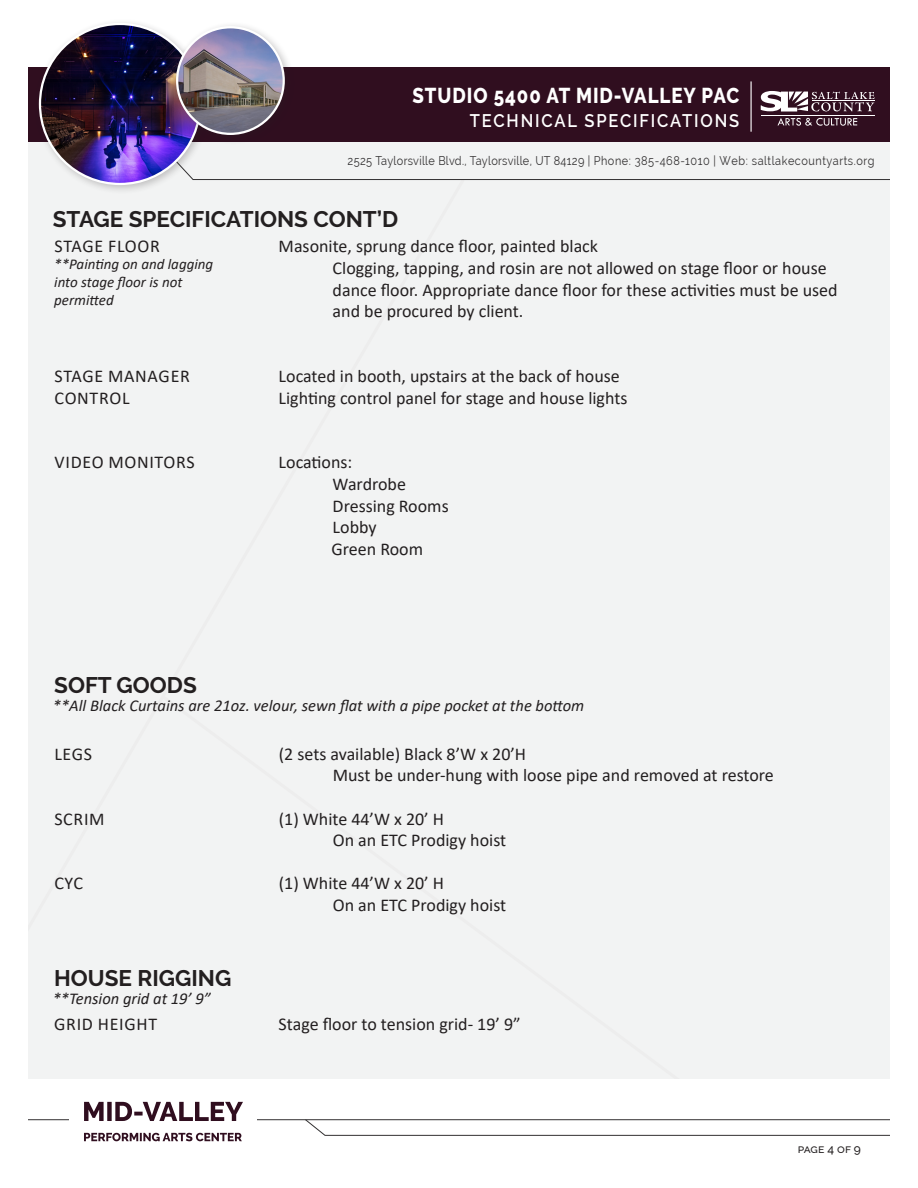
<style>
.page{position:relative;width:918px;height:1188px;background:#fff}
.page>*{position:absolute;margin:0;border:0;box-sizing:border-box;transform-origin:0 0}
.t1{font:700 22.5px "Raleway";color:#231f20}
.t2{font:800 21.45px "Raleway";letter-spacing:.05em;color:#fff;scale:.87 1}
.t3{font:600 18.15px "Raleway";letter-spacing:.11em;color:#fff;scale:.91 1}
.t4{font:18px/21.6px "Calibri";color:#231f20}
.t5{font:18px/21.6px "Calibri";letter-spacing:.04em;color:#231f20}
.t6{font:18px "Calibri";letter-spacing:.035em;color:#231f20}
.t7{font:italic 16.5px "Calibri";color:#231f20}
.t8{font:italic 15px/18px "Calibri";color:#231f20}
.t9{font:12.3px "Raleway";letter-spacing:.03em;color:#323031;scale:.88 1}
.t10{font:500 12px "Raleway";letter-spacing:-.01em;color:#231f20}
</style>
<div class="page">
<div style="left:21px;top:142px;width:885px;height:940px;background:#f2f3f3"></div>
<hr style="left:0;top:1119px;width:906px;height:1px;background:#323031">
<svg style="left:211px;top:142px;width:680px;height:38px"></svg>
<div style="left:14px;top:67px;width:903px;height:75px;background:#300e1f"></div>
<div style="left:0;top:2px;width:27px;height:1186px;background:#fff"></div>
<svg style="left:761px;top:91px;width:113px;height:21px"></svg>
<hr style="left:812px;top:100px;width:62px;height:1px;background:#fff">
<hr style="left:761px;top:115px;width:113px;height:1px;background:#fff">
<svg style="left:778px;top:118px;width:79px;height:8px"></svg>
<hr style="left:751px;top:81px;width:1px;height:51px;background:#fff">
<div style="left:34px;top:18px;width:177px;height:177px;background:#231f20;opacity:.25"></div>
<img style="left:40px;top:24px;width:160px;height:160px;border-radius:79px">
<svg style="left:304px;top:1119px;width:587px;height:17px"></svg>
<div style="left:891px;top:0;width:27px;height:1188px;background:#fff"></div>
<div style="left:5px;top:1079px;width:907px;height:28px;background:#fff"></div>
<div style="left:70px;top:1106px;width:187px;height:51px;background:#fff"></div>
<div style="left:171px;top:21px;width:124px;height:124px;background:#231f20;opacity:.25"></div>
<img style="left:177px;top:27px;width:107px;height:107px;border-radius:53px">
<div style="left:176px;top:26px;width:109px;height:109px;border:2px solid #fff;border-radius:50%"></div>
<svg style="left:84px;top:1133px;width:158px;height:8px"></svg>
<svg style="left:84px;top:1102px;width:159px;height:19px"></svg>
<p class="t2" style="left:413px;top:83px;width:377px">STUDIO 5400 AT MID-VALLEY PAC</p>
<p class="t3" style="left:470px;top:110px;width:298px">TECHNICAL SPECIFICATIONS</p>
<p class="t9" style="left:348px;top:153px;width:600px">2525 Taylorsville Blvd., Taylorsville, UT 84129 | Phone: 385-468-1010 | Web: saltlakecountyarts.org</p>
<p class="t1" style="left:53px;top:206px;width:347px">STAGE SPECIFICATIONS CONT’D</p>
<p class="t8" style="left:54px;top:255px;width:161px">**Painting on and lagging into stage floor is not permitted</p>
<p class="t4" style="left:333px;top:235px;width:507px;text-indent:-54px">Masonite, sprung dance floor, painted black<br>Clogging, tapping, and rosin are not allowed on stage floor or house dance floor. Appropriate dance floor for these activities must be used and be procured by client.</p>
<p class="t6" style="left:55px;top:234px;width:107px">STAGE FLOOR</p>
<p class="t5" style="left:55px;top:365px;width:137px">STAGE MANAGER<br>CONTROL</p>
<p class="t5" style="left:55px;top:451px;width:142px">VIDEO MONITORS</p>
<p class="t1" style="left:54px;top:672px;width:144px">SOFT GOODS</p>
<p class="t4" style="left:279px;top:365px;width:350px">Located in booth, upstairs at the back of house<br>Lighting control panel for stage and house lights</p>
<p class="t4" style="left:332px;top:451px;width:119px;text-indent:-53px">Locations:<br>Wardrobe<br>Dressing Rooms<br>Lobby<br>Green Room</p>
<p class="t7" style="left:53px;top:694px;width:533px">**All Black Curtains are 21oz. velour, sewn flat with a pipe pocket at the bottom</p>
<p class="t4" style="left:54px;top:743px;width:39px">LEGS</p>
<p class="t4" style="left:54px;top:807px;width:52px">SCRIM</p>
<p class="t4" style="left:54px;top:872px;width:30px">CYC</p>
<p class="t1" style="left:54px;top:966px;width:179px">HOUSE RIGGING</p>
<p class="t7" style="left:53px;top:987px;width:160px">**Tension grid at 19’ 9”</p>
<p class="t4" style="left:333px;top:743px;width:443px;text-indent:-54px">(2 sets available) Black 8’W x 20’H<br>Must be under-hung with loose pipe and removed at restore</p>
<p class="t4" style="left:333px;top:807px;width:175px;text-indent:-54px">(1) White 44’W x 20’ H<br>On an ETC Prodigy hoist</p>
<p class="t4" style="left:333px;top:872px;width:175px;text-indent:-54px">(1) White 44’W x 20’ H<br>On an ETC Prodigy hoist</p>
<p class="t5" style="left:54px;top:1013px;width:105px">GRID HEIGHT</p>
<p class="t4" style="left:279px;top:1013px;width:244px">Stage floor to tension grid- 19’ 9”</p>
<p class="t10" style="left:798px;top:1141px;width:65px">page 4 of 9</p>
</div>
